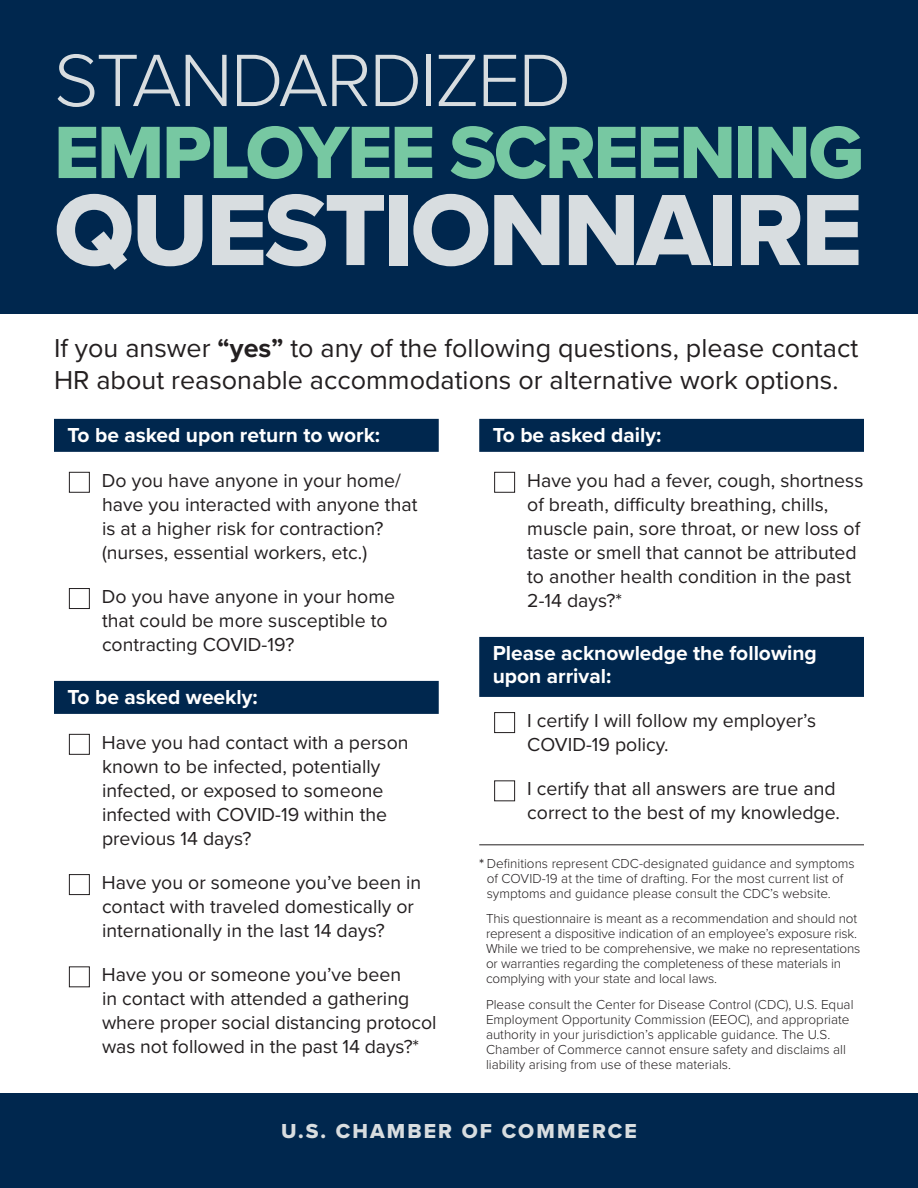
<style>
.page{position:relative;width:918px;height:1188px;background:#fff}
.page>*{position:absolute;margin:0;border:0;box-sizing:border-box;transform-origin:0 0}
.t1{font:105px "Proxima Nova Extrabld";letter-spacing:-.03em;color:#d8dde0}
.t2{font:76.8px "Proxima Nova Extrabld";letter-spacing:-.03em;color:#77c8a2}
.t3{font:300 76.8px "Proxima Nova";letter-spacing:-.03em;color:#d8dde0}
.t4{font:26.85px "Proxima Nova";color:#231f20}
.t5{font:700 21px/22.5px "Proxima Nova";color:#fff}
.t6{font:21px "Proxima Nova Extrabld";letter-spacing:.1em;color:#d8dde0}
.t7{font:19.5px/24px "Proxima Nova";color:#231f20}
.t8{font:300 13.5px/15px "Proxima Nova";color:#231f20}
.s1{font-weight:700}
.s2{font-weight:400;font-size:15px}
</style>
<div class="page">
<div style="left:0;top:0;width:918px;height:313px;background:#00274e"></div>
<div style="left:0;top:1094px;width:918px;height:94px;background:#00274e"></div>
<div style="left:54px;top:419px;width:385px;height:33px;background:#00274e"></div>
<div style="left:54px;top:681px;width:385px;height:33px;background:#00274e"></div>
<div style="left:69px;top:472px;width:21px;height:21px;border:1px solid #231f20"></div>
<div style="left:69px;top:588px;width:21px;height:21px;border:1px solid #231f20"></div>
<div style="left:69px;top:734px;width:21px;height:21px;border:1px solid #231f20"></div>
<div style="left:69px;top:874px;width:21px;height:21px;border:1px solid #231f20"></div>
<div style="left:69px;top:966px;width:21px;height:21px;border:1px solid #231f20"></div>
<div style="left:479px;top:419px;width:385px;height:33px;background:#00274e"></div>
<div style="left:479px;top:637px;width:385px;height:60px;background:#00274e"></div>
<hr style="left:479px;top:845px;width:385px;height:1px;background:#231f20">
<div style="left:494px;top:472px;width:21px;height:21px;border:1px solid #231f20"></div>
<div style="left:494px;top:712px;width:21px;height:21px;border:1px solid #231f20"></div>
<div style="left:494px;top:780px;width:21px;height:21px;border:1px solid #231f20"></div>
<p class="t3" style="left:54px;top:23px;width:519px">STANDARDIZED</p>
<p class="t2" style="left:54px;top:95px;width:812px">EMPLOYEE SCREENING</p>
<p class="t1" style="left:54px;top:152px;width:810px">QUESTIONNAIRE</p>
<p class="t4" style="left:54px;top:328px;width:806px">If you answer <span class="s1">“yes”</span> to any of the following questions, please contact</p>
<p class="t4" style="left:54px;top:360px;width:786px">HR about reasonable accommodations or alternative work options.</p>
<p class="t5" style="left:493px;top:424px;width:170px">To be asked daily:</p>
<p class="t7" style="left:527px;top:467px;width:338px">Have you had a fever, cough, shortness of breath, difficulty breathing, chills, muscle pain, sore throat, or new loss of taste or smell that cannot be attributed to another health condition in the past 2-14 days?*</p>
<p class="t5" style="left:493px;top:641px;width:326px">Please acknowledge the following upon arrival:</p>
<p class="t7" style="left:527px;top:708px;width:290px">I certify I will follow my employer’s<br>COVID-19 policy.</p>
<p class="t7" style="left:527px;top:776px;width:314px">I certify that all answers are true and correct to the best of my knowledge.</p>
<p class="t8" style="left:487px;top:855px;width:369px;text-indent:-8px"><span class="s2">*</span> Definitions represent CDC-designated guidance and symptoms of COVID-19 at the time of drafting. For the most current list of symptoms and guidance please consult the CDC’s website.</p>
<p class="t8" style="left:486px;top:911px;width:376px">This questionnaire is meant as a recommendation and should not represent a dispositive indication of an employee’s exposure risk.<br>While we tried to be comprehensive, we make no representations or warranties regarding the completeness of these materials in complying with your state and local laws.</p>
<p class="t8" style="left:486px;top:996px;width:369px">Please consult the Center for Disease Control (CDC), U.S. Equal Employment Opportunity Commission (EEOC), and appropriate authority in your jurisdiction’s applicable guidance. The U.S.<br>Chamber of Commerce cannot ensure safety and disclaims all liability arising from use of these materials.</p>
<p class="t5" style="left:68px;top:424px;width:314px">To be asked upon return to work:</p>
<p class="t7" style="left:102px;top:467px;width:317px">Do you have anyone in your home/ have you interacted with anyone that is at a higher risk for contraction? (nurses, essential workers, etc.)</p>
<p class="t7" style="left:102px;top:584px;width:295px">Do you have anyone in your home that could be more susceptible to contracting COVID-19?</p>
<p class="t5" style="left:68px;top:686px;width:192px">To be asked weekly:</p>
<p class="t7" style="left:102px;top:729px;width:308px">Have you had contact with a person known to be infected, potentially infected, or exposed to someone infected with COVID-19 within the previous 14 days?</p>
<p class="t7" style="left:102px;top:870px;width:321px">Have you or someone you’ve been in contact with traveled domestically or internationally in the last 14 days?</p>
<p class="t7" style="left:102px;top:962px;width:336px">Have you or someone you’ve been<br>in contact with attended a gathering where proper social distancing protocol was not followed in the past 14 days?*</p>
<p class="t6" style="left:281px;top:1115px;width:357px">U.S. CHAMBER OF COMMERCE</p>
</div>
